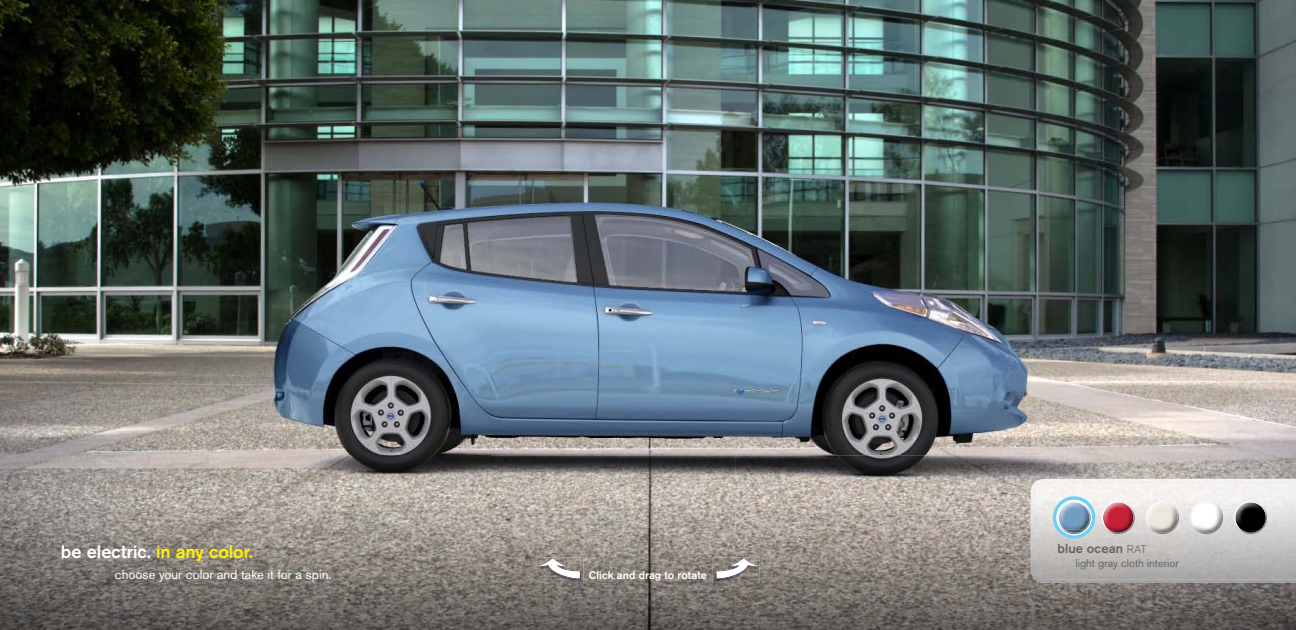
<style>
.page{position:relative;width:1296px;height:630px;background:#fff}
.page>*{position:absolute;margin:0;border:0;box-sizing:border-box;transform-origin:0 0}
.t1{font:500 18px "Akzidenz Grotesk Pro";color:#fff}
.t2{font:13px "Akzidenz Grotesk Pro";color:#fff}
.t3{font:500 13px "Akzidenz Grotesk Pro";color:#636466}
.t4{font:11px "Akzidenz Grotesk Pro";color:#636466}
.t5{font:500 11px "Akzidenz Grotesk Pro";color:#fff}
.s1{color:#fff203}
.s2{font-weight:300;font-size:11px}
</style>
<div class="page">
<img style="left:0;top:0;width:1296px;height:455px">
<img style="left:0;top:455px;width:1051px;height:175px">
<img style="left:1051px;top:455px;width:245px;height:24px">
<img style="left:1051px;top:583px;width:245px;height:47px">
<svg style="left:1053px;top:496px;width:42px;height:43px"></svg>
<img style="left:1063px;top:529px;width:23px;height:5px">
<img style="left:1079px;top:503px;width:12px;height:26px">
<img style="left:1058px;top:503px;width:11px;height:26px">
<img style="left:1113px;top:503px;width:10px;height:27px">
<svg style="left:1110px;top:501px;width:16px;height:2px"></svg>
<img style="left:1107px;top:530px;width:22px;height:4px">
<img style="left:1123px;top:503px;width:12px;height:27px">
<img style="left:1102px;top:503px;width:11px;height:27px">
<svg style="left:1154px;top:501px;width:16px;height:2px"></svg>
<img style="left:1152px;top:530px;width:21px;height:4px">
<img style="left:1167px;top:503px;width:12px;height:27px">
<img style="left:1146px;top:503px;width:11px;height:27px">
<img style="left:1202px;top:503px;width:9px;height:27px">
<svg style="left:1199px;top:501px;width:15px;height:2px"></svg>
<img style="left:1196px;top:530px;width:21px;height:4px">
<img style="left:1211px;top:503px;width:12px;height:27px">
<img style="left:1190px;top:503px;width:12px;height:27px">
<img style="left:1246px;top:503px;width:9px;height:27px">
<svg style="left:1243px;top:501px;width:15px;height:2px"></svg>
<img style="left:1240px;top:530px;width:21px;height:4px">
<img style="left:1255px;top:503px;width:12px;height:27px">
<img style="left:1234px;top:503px;width:12px;height:27px">
<img style="left:537px;top:557px;width:47px;height:26px">
<img style="left:539px;top:578px;width:41px;height:1px">
<img style="left:539px;top:559px;width:3px;height:19px">
<img style="left:542px;top:559px;width:38px;height:19px">
<img style="left:713px;top:557px;width:46px;height:26px">
<img style="left:717px;top:578px;width:40px;height:1px">
<img style="left:755px;top:559px;width:2px;height:19px">
<img style="left:717px;top:559px;width:38px;height:19px">
<h1 class="t1" style="left:61px;top:540px;width:194px">be electric. <span class="s1">in any color.</span></h1>
<p class="t2" style="left:115px;top:566px;width:218px">choose your color and take it for a spin.</p>
<p class="t5" style="left:589px;top:568px;width:120px">Click and drag to rotate</p>
<p class="t3" style="left:1058px;top:540px;width:91px">blue ocean <span class="s2">RAT</span></p>
<p class="t4" style="left:1075px;top:556px;width:105px">light gray cloth interior</p>
</div>
